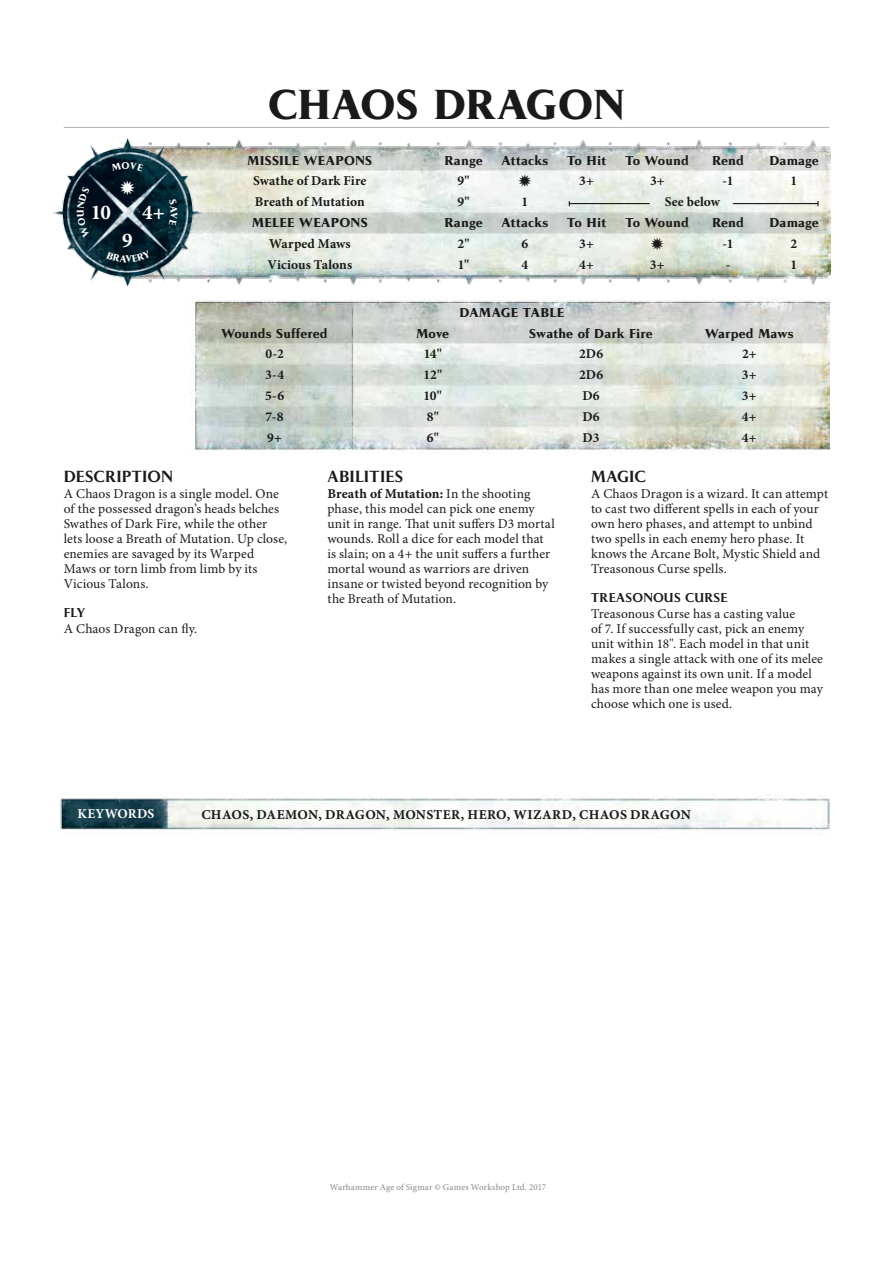
<style>
.page{position:relative;width:893px;height:1263px;background:#fff}
.page>*{position:absolute;margin:0;border:0;box-sizing:border-box;transform-origin:0 0}
.t1{font:700 39px "Pompei Std";letter-spacing:-.005em;color:#1a1a18}
.t2{font:700 21px "Minion Pro";color:#fff}
.t3{font:600 15px "Pompei Std";letter-spacing:.015em;color:#1a1a18}
.t4{font:13.5px/15px "Minion Pro";letter-spacing:.01em;color:#1a1a18}
.t5{font:700 13.5px "Minion Pro";letter-spacing:.005em;color:#1a1a18}
.t6{font:13.5px "Minion Pro Bold Capt";letter-spacing:.015em;color:#1a1a18}
.t7{font:13.5px "Minion Pro Bold Capt";letter-spacing:-.005em;color:#1a1a18}
.t8{font:700 13.5px "Minion Pro";letter-spacing:.01em;color:#fff}
.t9{font:700 12px "Pompei Std";letter-spacing:.015em;color:#1a1a18}
.t10{font:600 12px "Pompei Std";letter-spacing:.02em;color:#1a1a18}
.t11{font:9px "Minion Pro";letter-spacing:.02em;color:#878786}
.s1{font-family:"Minion Pro"}
</style>
<div class="page">
<img style="left:201px;top:139px;width:630px;height:142px">
<img style="left:54px;top:138px;width:147px;height:148px">
<img style="left:183px;top:281px;width:646px;height:173px">
<img style="left:60px;top:794px;width:770px;height:36px">
<hr style="left:64px;top:127px;width:765px;height:1px;background:#b1b2b3">
<hr style="left:569px;top:203px;width:81px;height:1px;background:#1a1a18">
<hr style="left:733px;top:203px;width:85px;height:1px;background:#1a1a18">
<svg style="left:111px;top:162px;width:33px;height:9px"></svg>
<svg style="left:169px;top:199px;width:8px;height:26px"></svg>
<svg style="left:106px;top:250px;width:45px;height:13px"></svg>
<svg style="left:77px;top:187px;width:13px;height:51px"></svg>
<svg style="left:519px;top:174px;width:12px;height:13px"></svg>
<svg style="left:651px;top:237px;width:13px;height:13px"></svg>
<svg style="left:120px;top:180px;width:15px;height:15px"></svg>
<h2 class="t2" style="left:91px;top:200px;width:22px">10</h2>
<h2 class="t2" style="left:142px;top:200px;width:24px">4+</h2>
<h2 class="t2" style="left:122px;top:228px;width:12px">9</h2>
<h1 class="t1" style="left:268px;top:79px;width:359px">CHAOS DRAGON</h1>
<p class="t9" style="left:248px;top:152px;width:126px">MISSILE WEAPONS</p>
<p class="t9" style="left:444px;top:152px;width:40px">Range</p>
<p class="t9" style="left:502px;top:152px;width:48px">Attacks</p>
<p class="t9" style="left:567px;top:152px;width:41px">To Hit</p>
<p class="t9" style="left:625px;top:152px;width:65px">To Wound</p>
<p class="t9" style="left:712px;top:152px;width:34px">Rend</p>
<p class="t9" style="left:769px;top:152px;width:51px">Damage</p>
<p class="t5" style="left:253px;top:173px;width:115px">Swathe of Dark Fire</p>
<p class="t5" style="left:457px;top:173px;width:14px">9"</p>
<p class="t5" style="left:579px;top:173px;width:16px">3+</p>
<p class="t5" style="left:650px;top:173px;width:16px">3+</p>
<p class="t5" style="left:723px;top:173px;width:12px">-1</p>
<p class="t5" style="left:791px;top:173px;width:8px">1</p>
<p class="t5" style="left:255px;top:194px;width:111px">Breath of Mutation</p>
<p class="t5" style="left:457px;top:194px;width:14px">9"</p>
<p class="t5" style="left:522px;top:194px;width:8px">1</p>
<p class="t5" style="left:665px;top:194px;width:57px">See below</p>
<p class="t9" style="left:252px;top:215px;width:117px">MELEE WEAPONS</p>
<p class="t9" style="left:444px;top:215px;width:40px">Range</p>
<p class="t9" style="left:502px;top:215px;width:48px">Attacks</p>
<p class="t9" style="left:567px;top:215px;width:41px">To Hit</p>
<p class="t9" style="left:625px;top:215px;width:65px">To Wound</p>
<p class="t9" style="left:712px;top:215px;width:34px">Rend</p>
<p class="t9" style="left:769px;top:215px;width:51px">Damage</p>
<p class="t5" style="left:269px;top:236px;width:83px">Warped Maws</p>
<p class="t5" style="left:457px;top:236px;width:14px">2"</p>
<p class="t5" style="left:522px;top:236px;width:8px">6</p>
<p class="t5" style="left:579px;top:236px;width:16px">3+</p>
<p class="t5" style="left:723px;top:236px;width:12px">-1</p>
<p class="t5" style="left:791px;top:236px;width:8px">2</p>
<p class="t5" style="left:268px;top:257px;width:86px">Vicious Talons</p>
<p class="t5" style="left:458px;top:257px;width:13px">1"</p>
<p class="t5" style="left:522px;top:257px;width:8px">4</p>
<p class="t5" style="left:579px;top:257px;width:16px">4+</p>
<p class="t5" style="left:650px;top:257px;width:16px">3+</p>
<p class="t5" style="left:726px;top:257px;width:6px">-</p>
<p class="t5" style="left:791px;top:257px;width:8px">1</p>
<p class="t9" style="left:460px;top:305px;width:106px">DAMAGE TABLE</p>
<p class="t9" style="left:221px;top:326px;width:108px">Wounds Suffered</p>
<p class="t9" style="left:417px;top:326px;width:34px">Move</p>
<p class="t9" style="left:529px;top:326px;width:125px">Swathe of Dark Fire</p>
<p class="t9" style="left:705px;top:326px;width:90px">Warped Maws</p>
<p class="t5" style="left:265px;top:346px;width:20px">0-2</p>
<p class="t5" style="left:424px;top:346px;width:20px">14"</p>
<p class="t5" style="left:579px;top:346px;width:26px">2D6</p>
<p class="t5" style="left:742px;top:346px;width:16px">2+</p>
<p class="t5" style="left:265px;top:367px;width:20px">3-4</p>
<p class="t5" style="left:423px;top:367px;width:20px">12"</p>
<p class="t5" style="left:579px;top:367px;width:26px">2D6</p>
<p class="t5" style="left:742px;top:367px;width:16px">3+</p>
<p class="t5" style="left:265px;top:388px;width:21px">5-6</p>
<p class="t5" style="left:424px;top:388px;width:20px">10"</p>
<p class="t5" style="left:582px;top:388px;width:19px">D6</p>
<p class="t5" style="left:742px;top:388px;width:16px">3+</p>
<p class="t5" style="left:266px;top:409px;width:19px">7-8</p>
<p class="t5" style="left:427px;top:409px;width:14px">8"</p>
<p class="t5" style="left:582px;top:409px;width:19px">D6</p>
<p class="t5" style="left:742px;top:409px;width:16px">4+</p>
<p class="t5" style="left:267px;top:430px;width:16px">9+</p>
<p class="t5" style="left:427px;top:430px;width:13px">6"</p>
<p class="t5" style="left:583px;top:430px;width:18px">D3</p>
<p class="t5" style="left:742px;top:430px;width:16px">4+</p>
<p class="t3" style="left:64px;top:466px;width:111px">DESCRIPTION</p>
<p class="t4" style="left:64px;top:487px;width:225px">A Chaos Dragon is a single model. One of the possessed dragon’s heads belches Swathes of Dark Fire, while the other lets loose a Breath of Mutation. Up close, enemies are savaged by its Warped Maws or torn limb from limb by its Vicious Talons.</p>
<p class="t10" style="left:64px;top:604px;width:23px">FLY</p>
<p class="t4" style="left:64px;top:622px;width:135px">A Chaos Dragon can fly.</p>
<p class="t3" style="left:327px;top:466px;width:77px">ABILITIES</p>
<p class="t7" style="left:327px;top:486px;width:205px">Breath of Mutation: <span class="s1">In the shooting</span></p>
<p class="t4" style="left:327px;top:502px;width:229px">phase, this model can pick one enemy unit in range. That unit suffers D3 mortal wounds. Roll a dice for each model that is slain; on a 4+ the unit suffers a further mortal wound as warriors are driven insane or twisted beyond recognition by the Breath of Mutation.</p>
<p class="t3" style="left:591px;top:466px;width:56px">MAGIC</p>
<p class="t4" style="left:591px;top:487px;width:239px">A Chaos Dragon is a wizard. It can attempt to cast two different spells in each of your own hero phases, and attempt to unbind two spells in each enemy hero phase. It knows the Arcane Bolt, Mystic Shield and Treasonous Curse spells.</p>
<p class="t10" style="left:591px;top:589px;width:138px">TREASONOUS CURSE</p>
<p class="t4" style="left:591px;top:607px;width:233px">Treasonous Curse has a casting value<br>of 7. If successfully cast, pick an enemy unit within 18". Each model in that unit makes a single attack with one of its melee weapons against its own unit. If a model has more than one melee weapon you may choose which one is used.</p>
<p class="t8" style="left:77px;top:806px;width:78px">KEYWORDS</p>
<p class="t6" style="left:201px;top:806px;width:491px">CHAOS, DAEMON, DRAGON, MONSTER, HERO, WIZARD, CHAOS DRAGON</p>
<p class="t11" style="left:330px;top:1181px;width:218px">Warhammer Age of Sigmar © Games Workshop Ltd. 2017</p>
</div>
